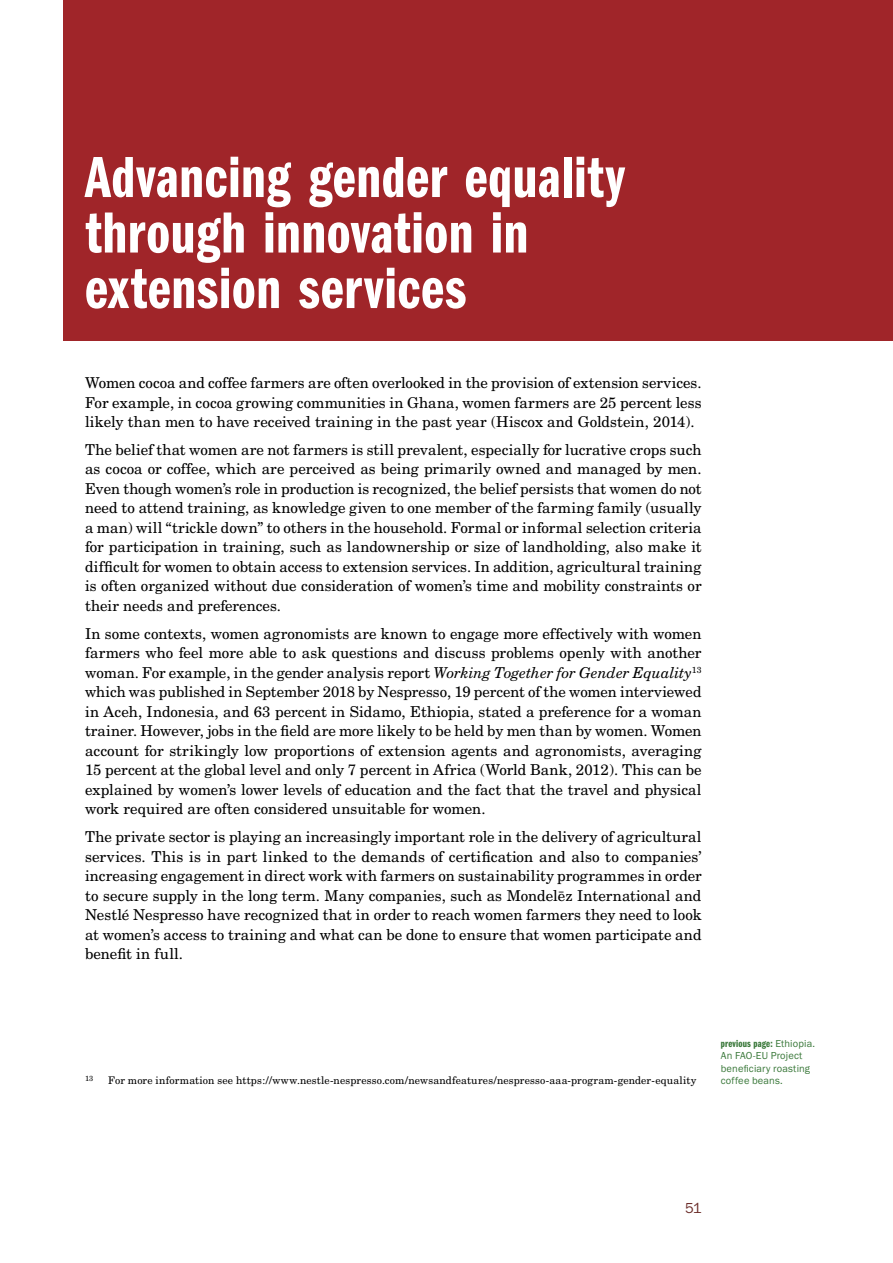
<style>
.page{position:relative;width:893px;height:1263px;background:#fff}
.page>*{position:absolute;margin:0;border:0;box-sizing:border-box;transform-origin:0 0}
.t1{font:60px/55.5px "Franklin Gothic EF Demi Comp";letter-spacing:.015em;color:#fff}
.t2{font:15px/19.5px "New Century Schlbk";letter-spacing:.005em;color:#000;text-align:justify}
.t3{font:15px "Franklin Gothic EF";color:#6c2e2b}
.t4{font:10.5px "New Century Schlbk";letter-spacing:.015em;color:#000}
.t5{font:10.5px/12.6px "Franklin Gothic EF";letter-spacing:.015em;color:#387738}
.t6{font:10.5px "Franklin Gothic EF Demi Comp";letter-spacing:.02em;color:#387738}
.t7{font:7.5px "New Century Schlbk";color:#000}
.s1{font-style:italic}
.s2{font-family:"Franklin Gothic EF"}
</style>
<div class="page">
<div style="left:64px;top:0;width:829px;height:340px;background:#a02529"></div>
<h1 class="t1" style="left:85px;top:150px;width:541px">Advancing gender equality through innovation in extension services</h1>
<p class="t2" style="left:85px;top:373px;width:618px">Women cocoa and coffee farmers are often overlooked in the provision of extension services.<br>For example, in cocoa growing communities in Ghana, women farmers are 25 percent less likely than men to have received training in the past year (Hiscox and Goldstein, 2014).</p>
<p class="t2" style="left:85px;top:439px;width:618px">The belief that women are not farmers is still prevalent, especially for lucrative crops such as cocoa or coffee, which are perceived as being primarily owned and managed by men.<br>Even though women’s role in production is recognized, the belief persists that women do not need to attend training, as knowledge given to one member of the farming family (usually a man) will “trickle down” to others in the household. Formal or informal selection criteria for participation in training, such as landownership or size of landholding, also make it difficult for women to obtain access to extension services. In addition, agricultural training is often organized without due consideration of women’s time and mobility constraints or their needs and preferences.</p>
<p class="t2" style="left:85px;top:623px;width:618px">In some contexts, women agronomists are known to engage more effectively with women farmers who feel more able to ask questions and discuss problems openly with another woman. For example, in the gender analysis report <span class="s1">Working Together for Gender Equality</span><sup>13 </sup>which was published in September 2018 by Nespresso, 19 percent of the women interviewed in Aceh, Indonesia, and 63 percent in Sidamo, Ethiopia, stated a preference for a woman trainer. However, jobs in the field are more likely to be held by men than by women. Women account for strikingly low proportions of extension agents and agronomists, averaging 15 percent at the global level and only 7 percent in Africa (World Bank, 2012). This can be explained by women’s lower levels of education and the fact that the travel and physical work required are often considered unsuitable for women.</p>
<p class="t2" style="left:85px;top:827px;width:618px">The private sector is playing an increasingly important role in the delivery of agricultural services. This is in part linked to the demands of certification and also to companies’ increasing engagement in direct work with farmers on sustainability programmes in order to secure supply in the long term. Many companies, such as Mondel¯ez International and Nestlé Nespresso have recognized that in order to reach women farmers they need to look at women’s access to training and what can be done to ensure that women participate and benefit in full.</p>
<p class="t7" style="left:85px;top:1074px;width:10px">13</p>
<p class="t4" style="left:108px;top:1074px;width:590px">For more information see https://www.nestle-nespresso.com/newsandfeatures/nespresso-aaa-program-gender-equality</p>
<p class="t6" style="left:721px;top:1037px;width:96px">previous page: <span class="s2">Ethiopia.</span></p>
<p class="t5" style="left:721px;top:1049px;width:91px">An FAO-EU Project beneficiary roasting coffee beans.</p>
<p class="t3" style="left:685px;top:1199px;width:18px">51</p>
</div>
